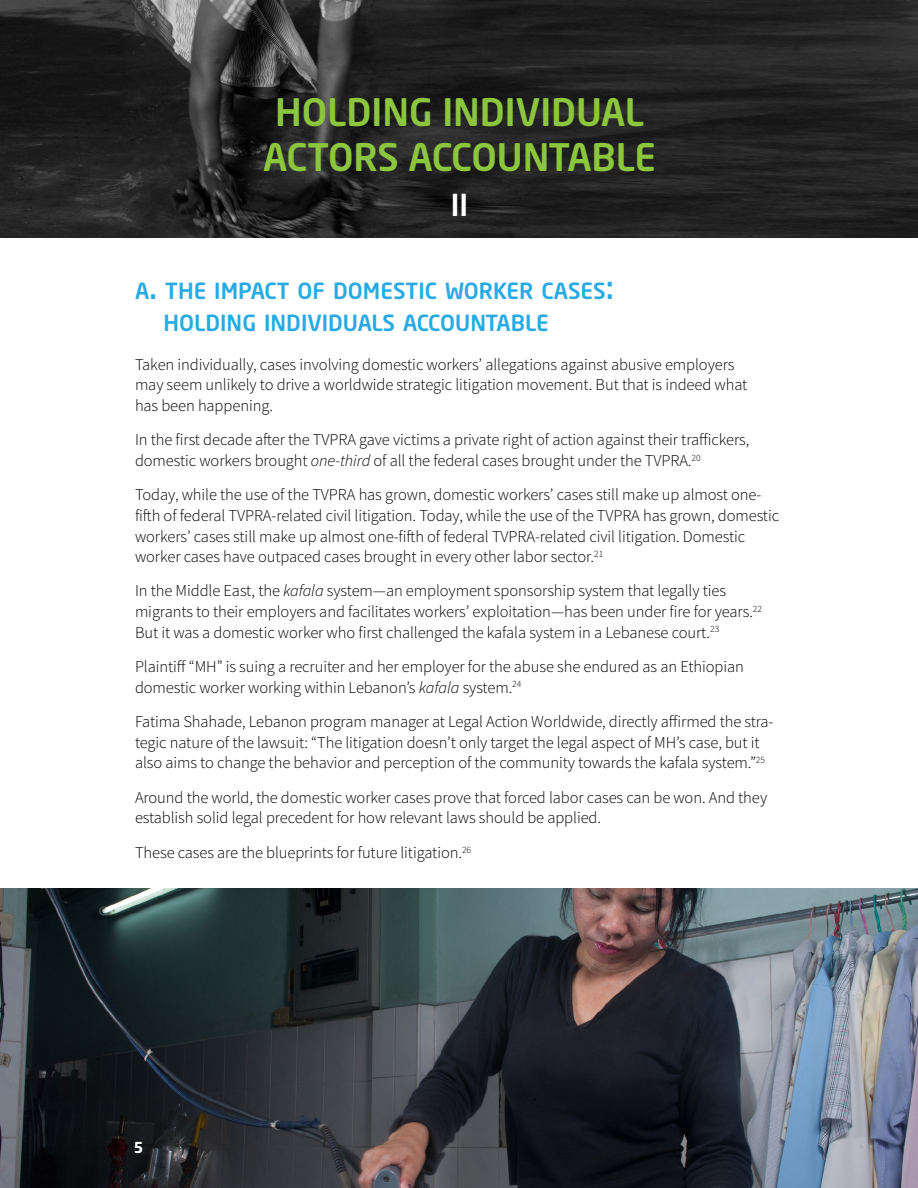
<style>
.page{position:relative;width:918px;height:1188px;background:#fff}
.page>*{position:absolute;margin:0;border:0;box-sizing:border-box;transform-origin:0 0}
.t1{font:500 37.5px/45px "Neo Sans Std";color:#8cc63e;text-align:center}
.t2{font:500 30px "Neo Sans Std";color:#fff}
.t3{font:500 22.05px/31.5px "Neo Sans Std";color:#29aae3}
.t4{font:300 16.5px/20.7px "Source Sans Pro";letter-spacing:-.005em;color:#000}
.t5{font:700 15px "Neo Sans Std";color:#fff}
.s1{font-size:31.5px}
.s2{font-style:italic}
</style>
<div class="page">
<img style="left:0;top:889px;width:918px;height:298px">
<img style="left:0;top:0;width:918px;height:238px">
<h1 class="t1" style="left:263px;top:89px;width:395px">HOLDING INDIVIDUAL<br>ACTORS ACCOUNTABLE</h1>
<h2 class="t2" style="left:451px;top:186px;width:19px">II</h2>
<h3 class="t3" style="left:164px;top:275px;width:452px;text-indent:-28px">A<span class="s1">.</span> THE IMPACT OF DOMESTIC WORKER CASES<span class="s1">:<br></span>HOLDING INDIVIDUALS ACCOUNTABLE</h3>
<p class="t4" style="left:135px;top:354px;width:614px">Taken individually, cases involving domestic workers’ allegations against abusive employers may seem unlikely to drive a worldwide strategic litigation movement. But that is indeed what has been happening.</p>
<p class="t4" style="left:135px;top:429px;width:616px">In the first decade after the TVPRA gave victims a private right of action against their traffickers, domestic workers brought <span class="s2">one-third</span> of all the federal cases brought under the TVPRA.<sup>20</sup></p>
<p class="t4" style="left:135px;top:484px;width:646px">Today, while the use of the TVPRA has grown, domestic workers’ cases still make up almost one&shy;fifth of federal TVPRA-related civil litigation. Today, while the use of the TVPRA has grown, domestic workers’ cases still make up almost one-fifth of federal TVPRA-related civil litigation. Domestic worker cases have outpaced cases brought in every other labor sector.<sup>21</sup></p>
<p class="t4" style="left:135px;top:581px;width:629px">In the Middle East, the <span class="s2">kafala</span> system—an employment sponsorship system that legally ties migrants to their employers and facilitates workers’ exploitation—has been under fire for years.<sup>22<br></sup>But it was a domestic worker who first challenged the kafala system in a Lebanese court.<sup>23</sup></p>
<p class="t4" style="left:135px;top:656px;width:610px">Plaintiff “MH” is suing a recruiter and her employer for the abuse she endured as an Ethiopian domestic worker working within Lebanon’s <span class="s2">kafala</span> system.<sup>24</sup></p>
<p class="t4" style="left:135px;top:711px;width:640px">Fatima Shahade, Lebanon program manager at Legal Action Worldwide, directly affirmed the stra&shy;tegic nature of the lawsuit: “The litigation doesn’t only target the legal aspect of MH’s case, but it also aims to change the behavior and perception of the community towards the kafala system.”<sup>25</sup></p>
<p class="t4" style="left:135px;top:787px;width:634px">Around the world, the domestic worker cases prove that forced labor cases can be won. And they establish solid legal precedent for how relevant laws should be applied.</p>
<p class="t4" style="left:135px;top:843px;width:338px">These cases are the blueprints for future litigation.<sup>26</sup></p>
<p class="t5" style="left:134px;top:1138px;width:11px">5</p>
</div>
